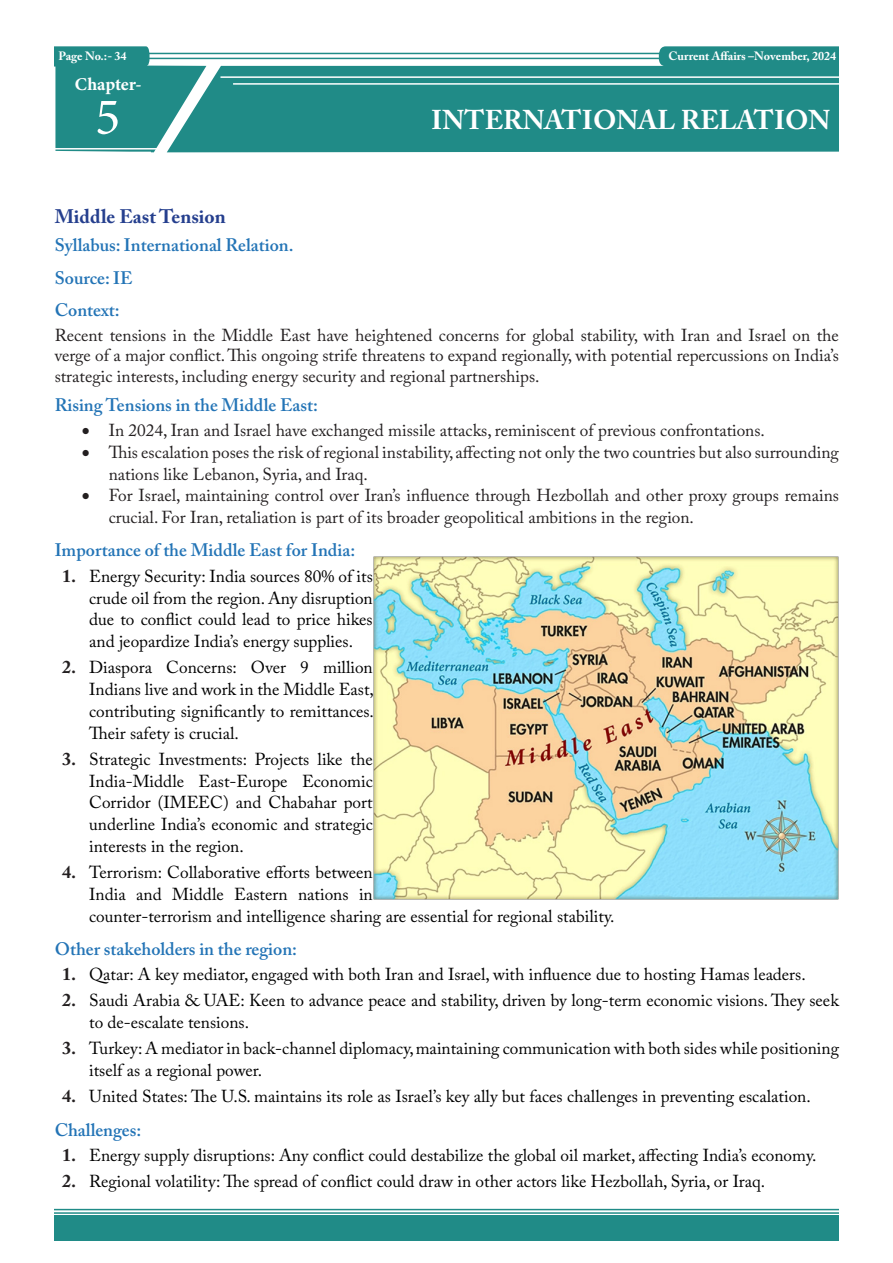
<style>
.page{position:relative;width:893px;height:1263px;background:#fff}
.page>*{position:absolute;margin:0;border:0;box-sizing:border-box;transform-origin:0 0}
.t1{font:52.5px "Minion Pro";color:#fff}
.Chapter_Name{font:700 27px "Adobe Caslon Pro";color:#fff}
.Main_Heading{font:700 19.5px "Adobe Caslon Pro";color:#253f8e}
.Sub_heading{font:600 18px "Adobe Caslon Pro";color:#2374b6}
.t2{font:700 18px "Minion Pro";letter-spacing:-.005em;color:#fff}
.t3{font:17.25px/21.8px "Adobe Caslon Pro";color:#000;text-align:justify}
.Paragraph{font:17.25px/20.7px "Adobe Caslon Pro";color:#231f20}
.t4{font:700 12px "Adobe Caslon Pro";color:#fff}
.s1{font-weight:700;font-size:18px;color:#231f20}
</style>
<div class="page">
<hr style="left:148px;top:53px;width:691px;height:1px;background:#208b87">
<hr style="left:148px;top:58px;width:690px;height:1px;background:#208b87">
<div style="left:659px;top:46px;width:180px;height:20px;background:#208b87"></div>
<hr style="left:54px;top:1209px;width:785px;height:1px;background:#208b87">
<hr style="left:54px;top:1212px;width:785px;height:2px;background:#208b87">
<div style="left:54px;top:1215px;width:785px;height:26px;background:#208b87"></div>
<img style="left:373px;top:556px;width:466px;height:343px">
<div style="left:206px;top:66px;width:633px;height:86px;background:#208b87"></div>
<svg style="left:54px;top:46px;width:152px;height:106px;background:#3e9a97"></svg>
<hr style="left:53px;top:148px;width:104px;height:2px;background:#fff">
<hr style="left:220px;top:76px;width:620px;height:2px;background:#fff">
<hr style="left:233px;top:83px;width:606px;height:2px;background:#fff">
<p class="t4" style="left:59px;top:49px;width:70px">Page No.:- 34</p>
<p class="t4" style="left:668px;top:49px;width:169px">Current Affairs –November, 2024</p>
<p class="t2" style="left:75px;top:72px;width:68px">Chapter-</p>
<p class="t1" style="left:95px;top:82px;width:27px">5</p>
<p class="Chapter_Name" style="left:431px;top:104px;width:401px">INTERNATIONAL RELATION</p>
<p class="Main_Heading" style="left:55px;top:204px;width:173px">Middle East Tension</p>
<p class="Sub_heading" style="left:55px;top:235px;width:240px">Syllabus: International Relation.</p>
<p class="Sub_heading" style="left:55px;top:267px;width:79px">Source: IE</p>
<p class="Sub_heading" style="left:55px;top:299px;width:67px">Context:</p>
<p class="Paragraph" style="left:55px;top:324px;width:786px;text-align:justify">Recent tensions in the Middle East have heightened concerns for global stability, with Iran and Israel on the verge of a major conflict. This ongoing strife threatens to expand regionally, with potential repercussions on India’s strategic interests, including energy security and regional partnerships.</p>
<p class="Sub_heading" style="left:55px;top:394px;width:265px">Rising Tensions in the Middle East:</p>
<p class="Paragraph" style="left:82px;top:420px;width:685px">• In 2024, Iran and Israel have exchanged missile attacks, reminiscent of previous confrontations.</p>
<p class="Paragraph" style="left:109px;top:441px;width:732px;line-height:21.8px;text-indent:-27px">• This escalation poses the risk of regional instability, affecting not only the two countries but also surrounding nations like Lebanon, Syria, and Iraq.</p>
<p class="Paragraph" style="left:109px;top:484px;width:732px;line-height:21.8px;text-indent:-27px">• For Israel, maintaining control over Iran’s influence through Hezbollah and other proxy groups remains crucial. For Iran, retaliation is part of its broader geopolitical ambitions in the region.</p>
<p class="Sub_heading" style="left:55px;top:540px;width:302px">Importance of the Middle East for India:</p>
<p class="t3" style="left:89px;top:565px;width:285px;text-indent:-27px"><span class="s1">1.</span> Energy Security: India sources 80% of its crude oil from the region. Any disruption due to conflict could lead to price hikes and jeopardize India’s energy supplies.</p>
<p class="t3" style="left:89px;top:656px;width:286px;text-indent:-27px"><span class="s1">2.</span> Diaspora Concerns: Over 9 million Indians live and work in the Middle East, contributing significantly to remittances.<br>Their safety is crucial.</p>
<p class="t3" style="left:89px;top:748px;width:285px;text-indent:-27px"><span class="s1">3.</span> Strategic Investments: Projects like the India-Middle East-Europe Economic Corridor (IMEEC) and Chabahar port underline India’s economic and strategic interests in the region.</p>
<p class="t3" style="left:89px;top:861px;width:527px;text-align:left;text-indent:-27px"><span class="s1">4.</span> Terrorism: Collaborative efforts between<br>India and Middle Eastern nations in<br>counter-terrorism and intelligence sharing are essential for regional stability.</p>
<p class="Sub_heading" style="left:55px;top:938px;width:244px">Other stakeholders in the region:</p>
<p class="t3" style="left:62px;top:963px;width:745px"><span class="s1">1.</span> Qatar: A key mediator, engaged with both Iran and Israel, with influence due to hosting Hamas leaders.</p>
<p class="t3" style="left:89px;top:990px;width:751px;text-indent:-27px"><span class="s1">2.</span> Saudi Arabia &amp; UAE: Keen to advance peace and stability, driven by long-term economic visions. They seek to de-escalate tensions.</p>
<p class="t3" style="left:89px;top:1038px;width:751px;text-indent:-27px"><span class="s1">3.</span> Turkey: A mediator in back-channel diplomacy, maintaining communication with both sides while positioning itself as a regional power.</p>
<p class="t3" style="left:62px;top:1086px;width:750px"><span class="s1">4.</span> United States: The U.S. maintains its role as Israel’s key ally but faces challenges in preventing escalation.</p>
<p class="Sub_heading" style="left:55px;top:1119px;width:88px">Challenges:</p>
<p class="t3" style="left:62px;top:1144px;width:756px"><span class="s1">1.</span> Energy supply disruptions: Any conflict could destabilize the global oil market, affecting India’s economy.</p>
<p class="t3" style="left:62px;top:1170px;width:705px"><span class="s1">2.</span> Regional volatility: The spread of conflict could draw in other actors like Hezbollah, Syria, or Iraq.</p>
</div>
